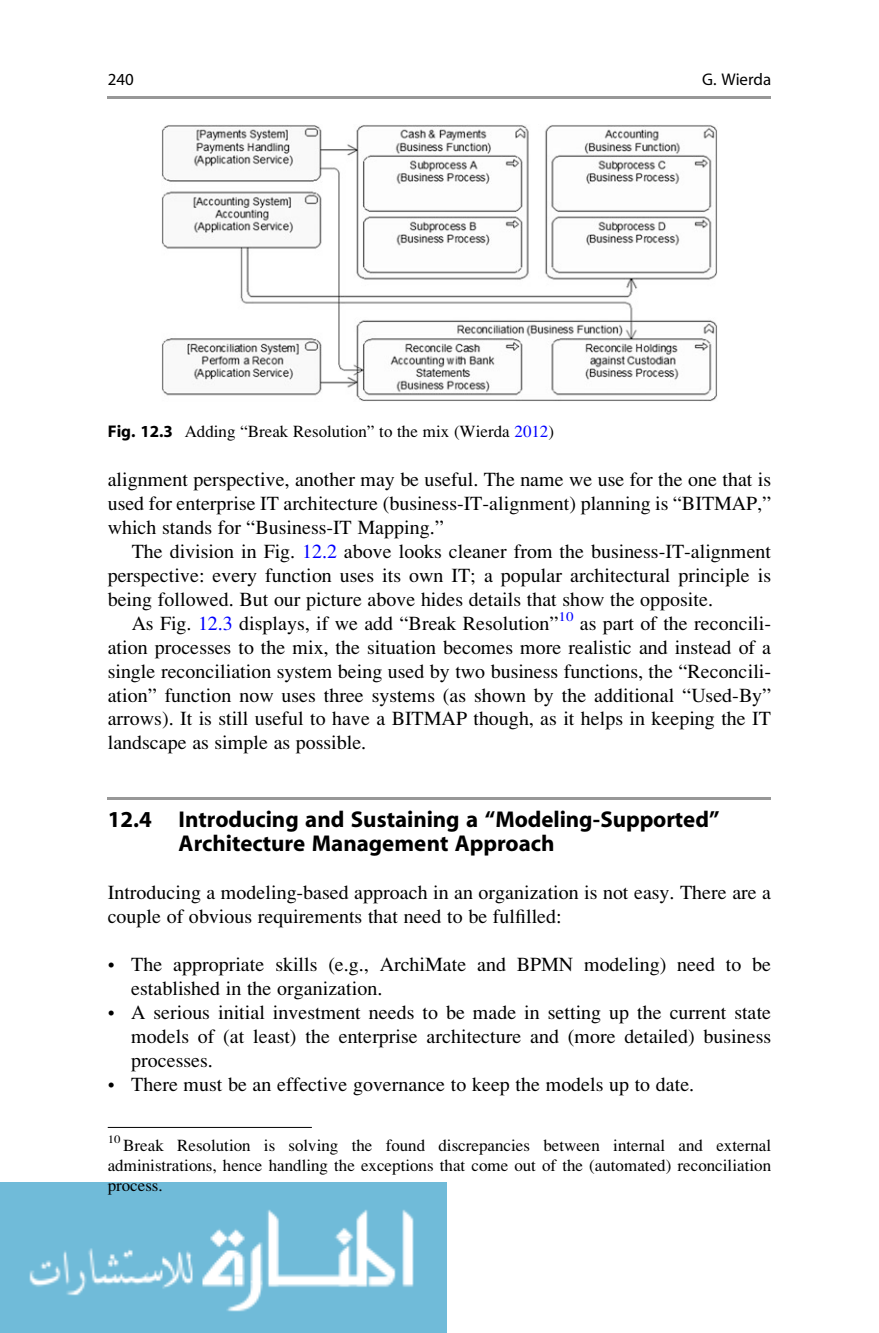
<style>
.page{position:relative;width:879px;height:1333px;background:#fff}
.page>*{position:absolute;margin:0;border:0;box-sizing:border-box;transform-origin:0 0}
.t1{font:23px/24px "Brkkll Bcqjrn Lmtlgw Adv P4 A07 FF";color:#000}
.t2{font:20px/24px "Qnvwlc Dhcnvf Fxvkrh Adv P6975";color:#000;text-align:justify}
.t3{font:17px/20px "Qnvwlc Dhcnvf Fxvkrh Adv P6975";color:#000;text-align:justify}
.t4{font:17px "Xvklct Mqlphg Bnvmxs Adv P49 E930";color:#000}
.s1{font-family:"Brkkll Bcqjrn Lmtlgw Adv P4 A07 FF"}
.s2{color:#00f}
</style>
<div class="page">
<img style="left:0;top:1182px;width:446px;height:150px">
<hr style="left:108px;top:797px;width:663px;height:2px;background:#989898">
<img style="left:162px;top:125px;width:555px;height:276px">
<hr style="left:108px;top:1126px;width:204px;height:1px;background:#000">
<hr style="left:108px;top:96px;width:663px;height:2px;background:#989898">
<p class="t4" style="left:108px;top:73px;width:27px">240</p>
<p class="t4" style="left:702px;top:73px;width:70px">G. Wierda</p>
<p class="t3" style="left:108px;top:423px;width:448px"><span class="s1">Fig. 12.3</span> Adding “Break Resolution” to the mix (Wierda <span class="s2">2012</span>)</p>
<p class="t2" style="left:108px;top:469px;width:665px">alignment perspective, another may be useful. The name we use for the one that is used for enterprise IT architecture (business-IT-alignment) planning is “BITMAP,” which stands for “Business-IT Mapping.”</p>
<p class="t2" style="left:108px;top:541px;width:665px;text-indent:24px">The division in Fig. <span class="s2">12.2</span> above looks cleaner from the business-IT-alignment perspective: every function uses its own IT; a popular architectural principle is being followed. But our picture above hides details that show the opposite.</p>
<p class="t2" style="left:108px;top:613px;width:665px;text-indent:24px">As Fig. <span class="s2">12.3</span> displays, if we add “Break Resolution”<sup>10</sup> as part of the reconcili&shy;ation processes to the mix, the situation becomes more realistic and instead of a single reconciliation system being used by two business functions, the “Reconcili&shy;ation” function now uses three systems (as shown by the additional “Used-By” arrows). It is still useful to have a BITMAP though, as it helps in keeping the IT landscape as simple as possible.</p>
<p class="t1" style="left:179px;top:809px;width:542px;text-indent:-71px">12.4 Introducing and Sustaining a “Modeling-Supported”<br>Architecture Management Approach</p>
<p class="t2" style="left:108px;top:882px;width:665px">Introducing a modeling-based approach in an organization is not easy. There are a couple of obvious requirements that need to be fulfilled:</p>
<p class="t2" style="left:131px;top:954px;width:641px;text-indent:-23px">• The appropriate skills (e.g., ArchiMate and BPMN modeling) need to be established in the organization.</p>
<p class="t2" style="left:131px;top:1002px;width:641px;text-indent:-23px">• A serious initial investment needs to be made in setting up the current state models of (at least) the enterprise architecture and (more detailed) business processes.</p>
<p class="t2" style="left:108px;top:1073px;width:588px">• There must be an effective governance to keep the models up to date.</p>
<p class="t3" style="left:108px;top:1136px;width:665px"><sup>10</sup> Break Resolution is solving the found discrepancies between internal and external administrations, hence handling the exceptions that come out of the (automated) reconciliation process.</p>
</div>
